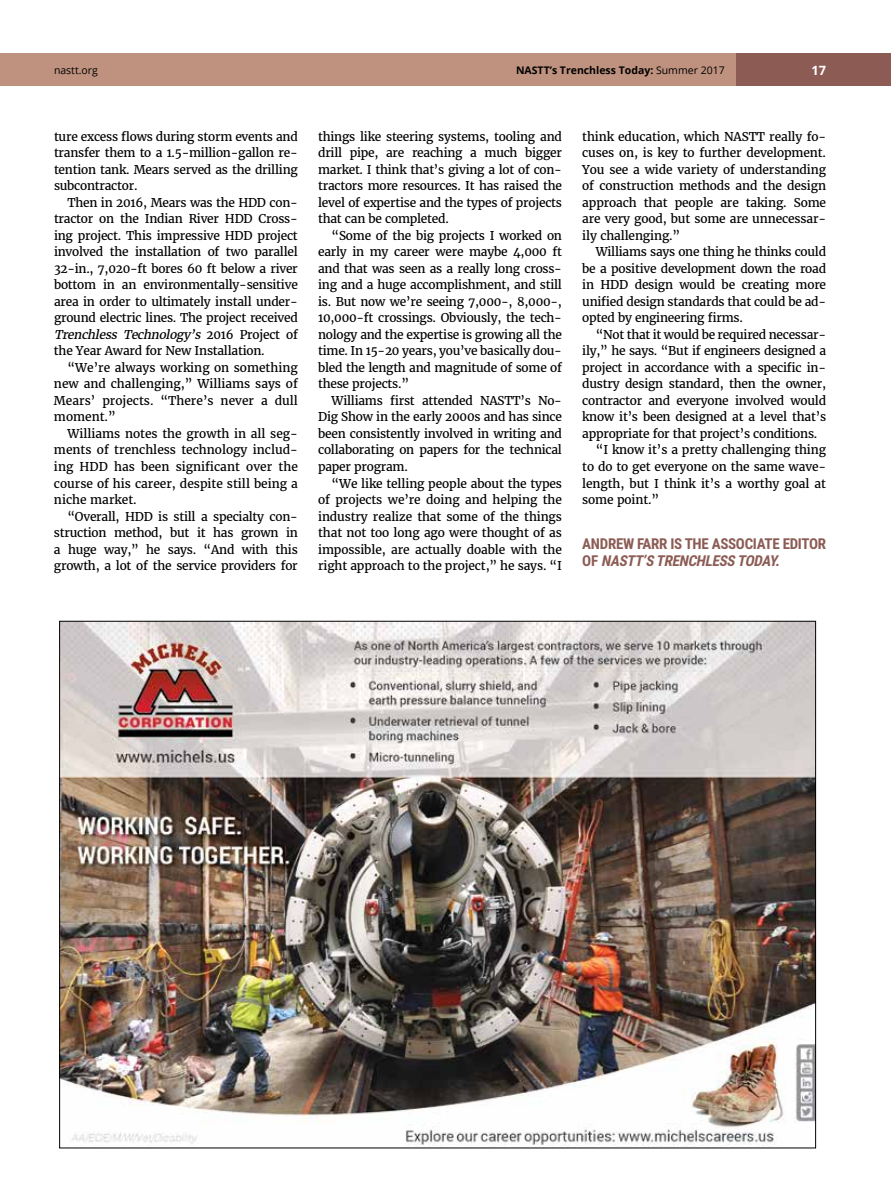
<style>
.page{position:relative;width:891px;height:1202px;background:#fff}
.page>*{position:absolute;margin:0;border:0;box-sizing:border-box;transform-origin:0 0}
.t1{font:700 15px/16.5px "Roboto Condensed";letter-spacing:-.02em;color:#8c5c55}
.t2{font:700 12.75px "Open Sans";color:#fff}
.t3{font:12px/16.5px "Merriweather";letter-spacing:-.02em;color:#000;text-align:justify}
.t4{font:700 10.5px "Open Sans";color:#000}
.t5{font:10.5px "Open Sans";color:#000}
.s1{font-weight:400}
.s2{font-style:italic}
</style>
<div class="page">
<div style="left:0;top:53px;width:891px;height:33px;background:#bf927f"></div>
<div style="left:736px;top:53px;width:155px;height:33px;background:#8c5b54"></div>
<img style="left:61px;top:623px;width:753px;height:523px">
<p class="t5" style="left:54px;top:63px;width:45px">nastt.org</p>
<p class="t4" style="left:516px;top:63px;width:210px">NASTT’s Trenchless Today: <span class="s1">Summer 2017</span></p>
<p class="t2" style="left:812px;top:61px;width:16px">17</p>
<p class="t3" style="left:54px;top:128px;width:245px">ture excess flows during storm events and transfer them to a 1.5-million-gallon re&shy;tention tank. Mears served as the drilling subcontractor.</p>
<p class="t3" style="left:54px;top:194px;width:245px;text-indent:14px">Then in 2016, Mears was the HDD con&shy;tractor on the Indian River HDD Cross&shy;ing project. This impressive HDD project involved the installation of two parallel 32-in., 7,020-ft bores 60 ft below a river bottom in an environmentally-sensitive area in order to ultimately install under&shy;ground electric lines. The project received <span class="s2">Trenchless Technology ’s</span> 2 0 1 6 P r o j e c t o f the Year Award for New Installation.</p>
<p class="t3" style="left:54px;top:359px;width:245px;text-indent:14px">“We’re always working on something new and challenging,” Williams says of Mears’ projects. “There’s never a dull moment.”</p>
<p class="t3" style="left:54px;top:425px;width:245px;text-indent:14px">Williams notes the growth in all seg&shy;ments of trenchless technology includ&shy;ing HDD has been significant over the course of his career, despite still being a niche market.</p>
<p class="t3" style="left:54px;top:508px;width:245px;text-indent:14px">“Overall, HDD is still a specialty con&shy;struction method, but it has grown in a huge way,” he says. “And with this growth, a lot of the service providers for</p>
<p class="t3" style="left:318px;top:128px;width:245px">things like steering systems, tooling and drill pipe, are reaching a much bigger market. I think that’s giving a lot of con&shy;tractors more resources. It has raised the level of expertise and the types of projects that can be completed.</p>
<p class="t3" style="left:318px;top:227px;width:245px;text-indent:14px">“Some of the big projects I worked on early in my career were maybe 4,000 ft and that was seen as a really long cross&shy;ing and a huge accomplishment, and still is. But now we’re seeing 7,000-, 8,000-, 10,000-ft crossings. Obviously, the tech&shy;nology and the expertise is growing all the time. In 15-20 years, you’ve basically dou&shy;bled the length and magnitude of some of these projects.”</p>
<p class="t3" style="left:318px;top:392px;width:245px;text-indent:14px">Williams first attended NASTT’s No-Dig Show in the early 2000s and has since been consistently involved in writing and collaborating on papers for the technical paper program.</p>
<p class="t3" style="left:318px;top:475px;width:245px;text-indent:14px">“We like telling people about the types of projects we’re doing and helping the industry realize that some of the things that not too long ago were thought of as impossible, are actually doable with the right approach to the project,” he says. “I</p>
<p class="t3" style="left:582px;top:128px;width:245px">think education, which NASTT really fo&shy;cuses on, is key to further development.<br>You see a wide variety of understanding of construction methods and the design approach that people are taking. Some are very good, but some are unnecessar&shy;ily challenging.”</p>
<p class="t3" style="left:582px;top:244px;width:245px;text-indent:14px">Williams says one thing he thinks could be a positive development down the road in HDD design would be creating more unified design standards that could be ad&shy;opted by engineering firms.</p>
<p class="t3" style="left:596px;top:326px;width:232px">“Not that it would be required necessar-</p>
<p class="t3" style="left:582px;top:343px;width:245px">ily,” he says. “But if engineers designed a</p>
<p class="t3" style="left:582px;top:359px;width:245px">project in accordance with a specific in-</p>
<p class="t3" style="left:582px;top:376px;width:245px">dustry design standard, then the owner,</p>
<p class="t3" style="left:582px;top:392px;width:245px">contractor and everyone involved would</p>
<p class="t3" style="left:582px;top:409px;width:245px">know it’s been designed at a level that’s</p>
<p class="t3" style="left:582px;top:425px;width:237px">appropriate for that project’s conditions.</p>
<p class="t3" style="left:596px;top:442px;width:232px">“I know it’s a pretty challenging thing</p>
<p class="t3" style="left:582px;top:458px;width:245px">to do to get everyone on the same wave-</p>
<p class="t3" style="left:582px;top:475px;width:245px">length, but I think it’s a worthy goal at</p>
<p class="t3" style="left:582px;top:491px;width:78px">some point.”</p>
<p class="t1" style="left:582px;top:535px;width:245px">ANDREW FARR IS THE ASSOCIATE EDITOR<br>O F <span class="s2">NASTT’S TRENCHLESS TODAY.</span></p>
</div>
